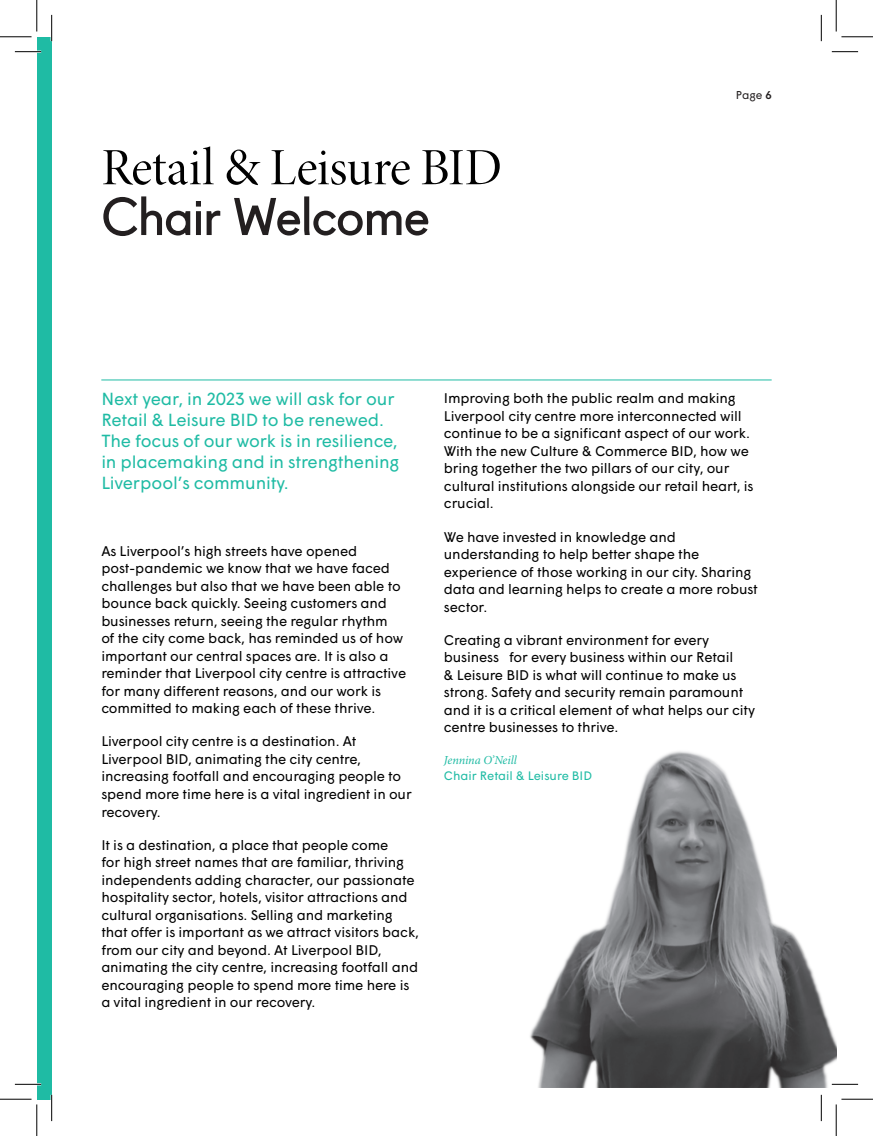
<style>
.page{position:relative;width:873px;height:1136px;background:#fff}
.page>*{position:absolute;margin:0;border:0;box-sizing:border-box;transform-origin:0 0}
.t1{font:52.5px "Minion Pro Disp";letter-spacing:-.005em;color:#000}
.t2{font:50.75px "Fugue";letter-spacing:-.01em;color:#231f20}
.t3{font:17.5px/21px "Wigrum";letter-spacing:-.01em;color:#1fbba4}
.t4{font:14px/17.5px "Wigrum";letter-spacing:-.01em;color:#000}
.t5{font:12.25px "Wigrum";color:#1fbba4}
.t6{font:italic 12.25px "Minion Pro";letter-spacing:-.01em;color:#1fbba4}
.t7{font:11.38px "Wigrum";color:#231f20}
.s1{font-weight:500}
</style>
<div class="page">
<div style="left:37px;top:37px;width:15px;height:1061px;background:#1fbba4"></div>
<img style="left:530px;top:751px;width:305px;height:335px">
<hr style="left:101px;top:379px;width:670px;height:1px;background:#1fbba4">
<hr style="left:15px;top:51px;width:26px;height:2px;background:#fff">
<hr style="left:15px;top:1082px;width:26px;height:3px;background:#fff">
<hr style="left:831px;top:1082px;width:26px;height:3px;background:#fff">
<svg style="left:15px;top:51px;width:26px;height:1px"></svg>
<svg style="left:831px;top:51px;width:26px;height:1px"></svg>
<svg style="left:15px;top:1083px;width:26px;height:1px"></svg>
<svg style="left:832px;top:1083px;width:25px;height:1px"></svg>
<svg style="left:51px;top:15px;width:1px;height:26px"></svg>
<svg style="left:51px;top:1094px;width:1px;height:26px"></svg>
<svg style="left:820px;top:15px;width:1px;height:26px"></svg>
<svg style="left:820px;top:1095px;width:1px;height:25px"></svg>
<hr style="left:0;top:36px;width:32px;height:1px;background:#000">
<hr style="left:841px;top:36px;width:31px;height:1px;background:#000">
<hr style="left:0;top:1098px;width:32px;height:1px;background:#000">
<hr style="left:841px;top:1098px;width:31px;height:1px;background:#000">
<hr style="left:36px;top:0;width:1px;height:31px;background:#000">
<hr style="left:36px;top:1104px;width:1px;height:31px;background:#000">
<hr style="left:835px;top:0;width:1px;height:31px;background:#000">
<hr style="left:835px;top:1104px;width:1px;height:31px;background:#000">
<p class="t1" style="left:101px;top:136px;width:402px">Retail &amp; Leisure BID</p>
<p class="t2" style="left:101px;top:176px;width:329px">Chair Welcome</p>
<p class="t7" style="left:735px;top:86px;width:37px">Page <span class="s1">6</span></p>
<p class="t3" style="left:101px;top:387px;width:299px">Next year, in 2023 we will ask for our Retail &amp; Leisure BID to be renewed.<br>The focus of our work is in resilience, in placemaking and in strengthening Liverpool’s community.</p>
<p class="t4" style="left:101px;top:540px;width:306px">As Liverpool’s high streets have opened post-pandemic we know that we have faced challenges but also that we have been able to bounce back quickly. Seeing customers and businesses return, seeing the regular rhythm<br>of the city come back, has reminded us of how important our central spaces are. It is also a reminder that Liverpool city centre is attractive for many different reasons, and our work is committed to making each of these thrive.</p>
<p class="t4" style="left:101px;top:731px;width:312px">Liverpool city centre is a destination. At Liverpool BID, animating the city centre, increasing footfall and encouraging people to spend more time here is a vital ingredient in our recovery.</p>
<p class="t4" style="left:101px;top:834px;width:319px">It is a destination, a place that people come<br>for high street names that are familiar, thriving independents adding character, our passionate hospitality sector, hotels, visitor attractions and cultural organisations. Selling and marketing that offer is important as we attract visitors back, from our city and beyond. At Liverpool BID, animating the city centre, increasing footfall and encouraging people to spend more time here is a vital ingredient in our recovery.</p>
<p class="t4" style="left:444px;top:388px;width:311px">Improving both the public realm and making Liverpool city centre more interconnected will continue to be a significant aspect of our work.<br>With the new Culture &amp; Commerce BID, how we bring together the two pillars of our city, our cultural institutions alongside our retail heart, is crucial.</p>
<p class="t4" style="left:444px;top:526px;width:315px">We have invested in knowledge and understanding to help better shape the experience of those working in our city. Sharing data and learning helps to create a more robust sector.</p>
<p class="t4" style="left:444px;top:630px;width:312px">Creating a vibrant environment for every business for every business within our Retail<br>&amp; Leisure BID is what will continue to make us strong. Safety and security remain paramount and it is a critical element of what helps our city centre businesses to thrive.</p>
<p class="t6" style="left:444px;top:752px;width:74px">Jennina O’Neill</p>
<p class="t5" style="left:444px;top:766px;width:150px">Chair Retail &amp; Leisure BID</p>
</div>
